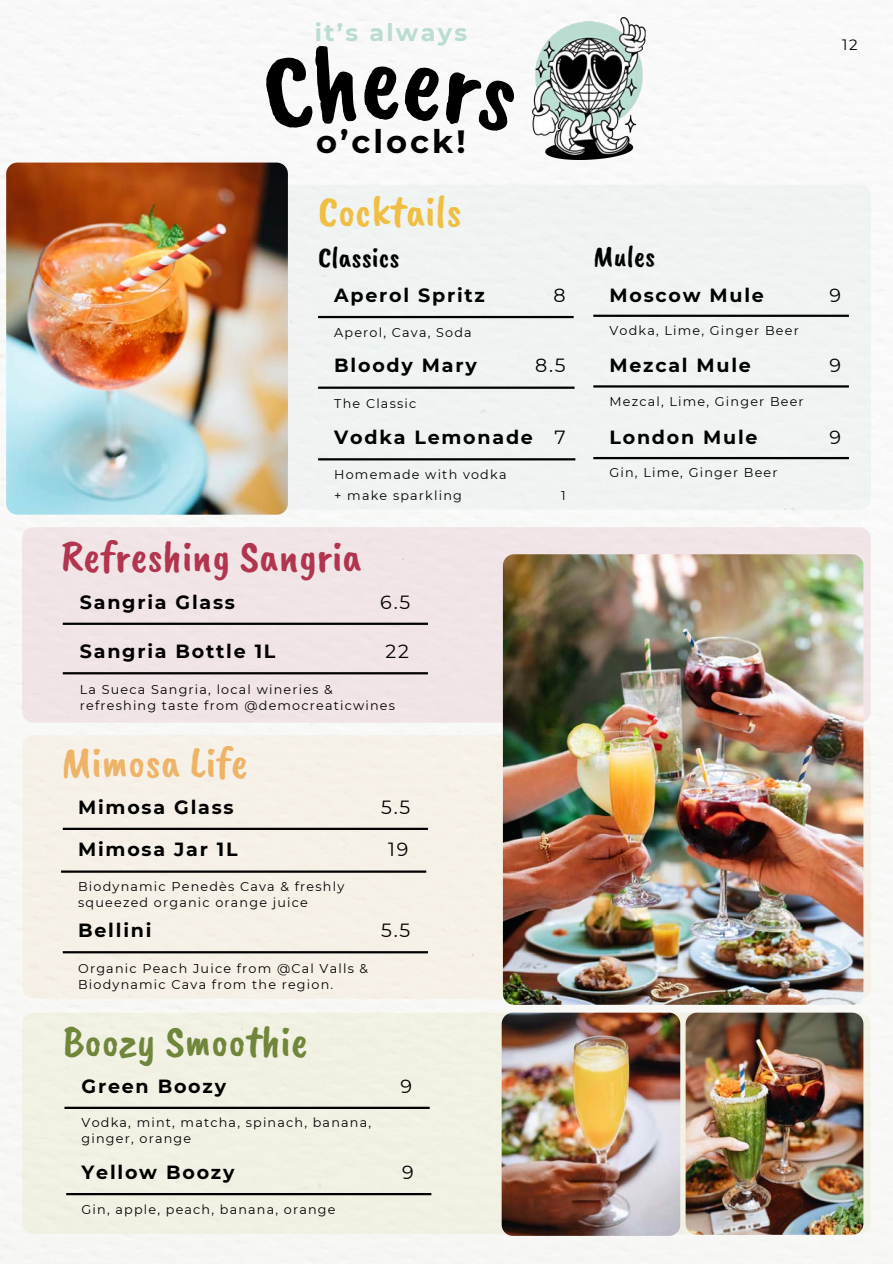
<style>
.page{position:relative;width:893px;height:1264px;background:#fff}
.page>*{position:absolute;margin:0;border:0;box-sizing:border-box;transform-origin:0 0}
.t1{font:45px "Caveat Brush";color:#b23550}
.t2{font:45px "Caveat Brush";color:#70863a}
.t3{font:45px "Caveat Brush";color:#edb367}
.t4{font:45px "Caveat Brush";color:#f0be43}
.t5{font:700 32.1px "Montserrat";letter-spacing:.095em;color:#000}
.t6{font:30px "Caveat Brush";color:#000}
.t7{font:700 24px "Montserrat";letter-spacing:.095em;color:#bbdcd2}
.t8{font:700 19.05px "Montserrat";letter-spacing:.095em;color:#000}
.t9{font:19.05px "Montserrat";color:#000}
.t10{font:15px "Montserrat";color:#000}
.t11{font:12.75px/15.9px "Montserrat";letter-spacing:.095em;color:#000}
</style>
<div class="page">
<img style="left:0;top:0;width:892px;height:1263px">
<div style="left:22px;top:527px;width:848px;height:195px;background:#f1e4e6;border-radius:11px"></div>
<div style="left:22px;top:735px;width:849px;height:264px;background:#f6f1e7;border-radius:11px"></div>
<div style="left:22px;top:1012px;width:848px;height:221px;background:#f1f1e4;border-radius:11px"></div>
<hr style="left:63px;top:672px;width:365px;height:2px;background:#000">
<div style="left:22px;top:185px;width:848px;height:324px;background:#eff4f3;border-radius:11px"></div>
<hr style="left:318px;top:316px;width:255px;height:2px;background:#000">
<hr style="left:318px;top:386px;width:256px;height:3px;background:#000">
<hr style="left:318px;top:458px;width:257px;height:2px;background:#000">
<hr style="left:593px;top:315px;width:255px;height:2px;background:#000">
<hr style="left:593px;top:385px;width:255px;height:2px;background:#000">
<hr style="left:593px;top:457px;width:255px;height:2px;background:#000">
<img style="left:6px;top:162px;width:281px;height:352px;border-radius:11px">
<img style="left:503px;top:554px;width:360px;height:450px;border-radius:11px">
<img style="left:685px;top:1012px;width:178px;height:222px;border-radius:11px">
<img style="left:501px;top:1012px;width:179px;height:223px;border-radius:11px">
<hr style="left:63px;top:622px;width:365px;height:3px;background:#000">
<hr style="left:63px;top:827px;width:365px;height:3px;background:#000">
<hr style="left:61px;top:870px;width:365px;height:2px;background:#000">
<hr style="left:63px;top:951px;width:365px;height:2px;background:#000">
<hr style="left:64px;top:1106px;width:365px;height:2px;background:#000">
<hr style="left:66px;top:1192px;width:365px;height:3px;background:#000">
<img style="left:532px;top:18px;width:113px;height:142px">
<svg style="left:260px;top:42px;width:257px;height:92px"></svg>
<h3 class="t7" style="left:315px;top:17px;width:154px">it’s always</h3>
<p class="t10" style="left:842px;top:36px;width:17px">12</p>
<h2 class="t5" style="left:316px;top:122px;width:151px">o’clock!</h2>
<h1 class="t4" style="left:318px;top:183px;width:145px">Cocktails</h1>
<h3 class="t6" style="left:318px;top:238px;width:83px">Classics</h3>
<h3 class="t8" style="left:334px;top:283px;width:152px">Aperol Spritz</h3>
<p class="t11" style="left:334px;top:325px;width:139px">Aperol, Cava, Soda</p>
<h3 class="t8" style="left:334px;top:354px;width:144px">Bloody Mary</h3>
<p class="t11" style="left:334px;top:395px;width:84px">The Classic</p>
<h3 class="t9" style="left:553px;top:283px;width:14px">8</h3>
<h3 class="t9" style="left:535px;top:354px;width:32px">8.5</h3>
<h3 class="t8" style="left:334px;top:425px;width:200px">Vodka Lemonade</h3>
<p class="t11" style="left:334px;top:466px;width:174px">Homemade with vodka</p>
<h3 class="t9" style="left:554px;top:425px;width:13px">7</h3>
<p class="t11" style="left:334px;top:488px;width:129px">+ make sparkling</p>
<p class="t11" style="left:561px;top:488px;width:6px">1</p>
<h1 class="t1" style="left:61px;top:527px;width:302px">Refreshing Sangria</h1>
<h3 class="t8" style="left:80px;top:590px;width:157px">Sangria Glass</h3>
<h3 class="t9" style="left:380px;top:590px;width:31px">6.5</h3>
<h3 class="t8" style="left:80px;top:639px;width:197px">Sangria Bottle 1L</h3>
<h3 class="t9" style="left:385px;top:639px;width:25px">22</h3>
<p class="t11" style="left:80px;top:681px;width:317px">La Sueca Sangria, local wineries &amp; refreshing taste from @democreaticwines</p>
<h1 class="t3" style="left:61px;top:734px;width:188px">Mimosa Life</h1>
<h3 class="t8" style="left:78px;top:795px;width:157px">Mimosa Glass</h3>
<h3 class="t9" style="left:381px;top:795px;width:31px">5.5</h3>
<h3 class="t8" style="left:78px;top:838px;width:161px">Mimosa Jar 1L</h3>
<h3 class="t9" style="left:388px;top:838px;width:22px">19</h3>
<p class="t11" style="left:78px;top:878px;width:267px">Biodynamic Penedès Cava &amp; freshly squeezed organic orange juice</p>
<h3 class="t8" style="left:78px;top:918px;width:75px">Bellini</h3>
<p class="t11" style="left:78px;top:960px;width:291px">Organic Peach Juice from @Cal Valls &amp;<br>Biodynamic Cava from the region.</p>
<h3 class="t9" style="left:381px;top:918px;width:31px">5.5</h3>
<h1 class="t2" style="left:63px;top:1013px;width:247px">Boozy Smoothie</h1>
<h3 class="t8" style="left:82px;top:1074px;width:146px">Green Boozy</h3>
<h3 class="t9" style="left:400px;top:1074px;width:13px">9</h3>
<p class="t11" style="left:82px;top:1114px;width:291px">Vodka, mint, matcha, spinach, banana, ginger, orange</p>
<h3 class="t8" style="left:82px;top:1160px;width:154px">Yellow Boozy</h3>
<p class="t11" style="left:82px;top:1201px;width:255px">Gin, apple, peach, banana, orange</p>
<h3 class="t9" style="left:402px;top:1160px;width:13px">9</h3>
<h3 class="t6" style="left:593px;top:237px;width:64px">Mules</h3>
<h3 class="t8" style="left:609px;top:283px;width:156px">Moscow Mule</h3>
<p class="t11" style="left:609px;top:322px;width:191px">Vodka, Lime, Ginger Beer</p>
<h3 class="t8" style="left:609px;top:354px;width:143px">Mezcal Mule</h3>
<p class="t11" style="left:609px;top:393px;width:196px">Mezcal, Lime, Ginger Beer</p>
<h3 class="t8" style="left:609px;top:425px;width:150px">London Mule</h3>
<p class="t11" style="left:609px;top:465px;width:170px">Gin, Lime, Ginger Beer</p>
<h3 class="t9" style="left:829px;top:283px;width:13px">9</h3>
<h3 class="t9" style="left:829px;top:354px;width:13px">9</h3>
<h3 class="t9" style="left:829px;top:425px;width:13px">9</h3>
</div>
